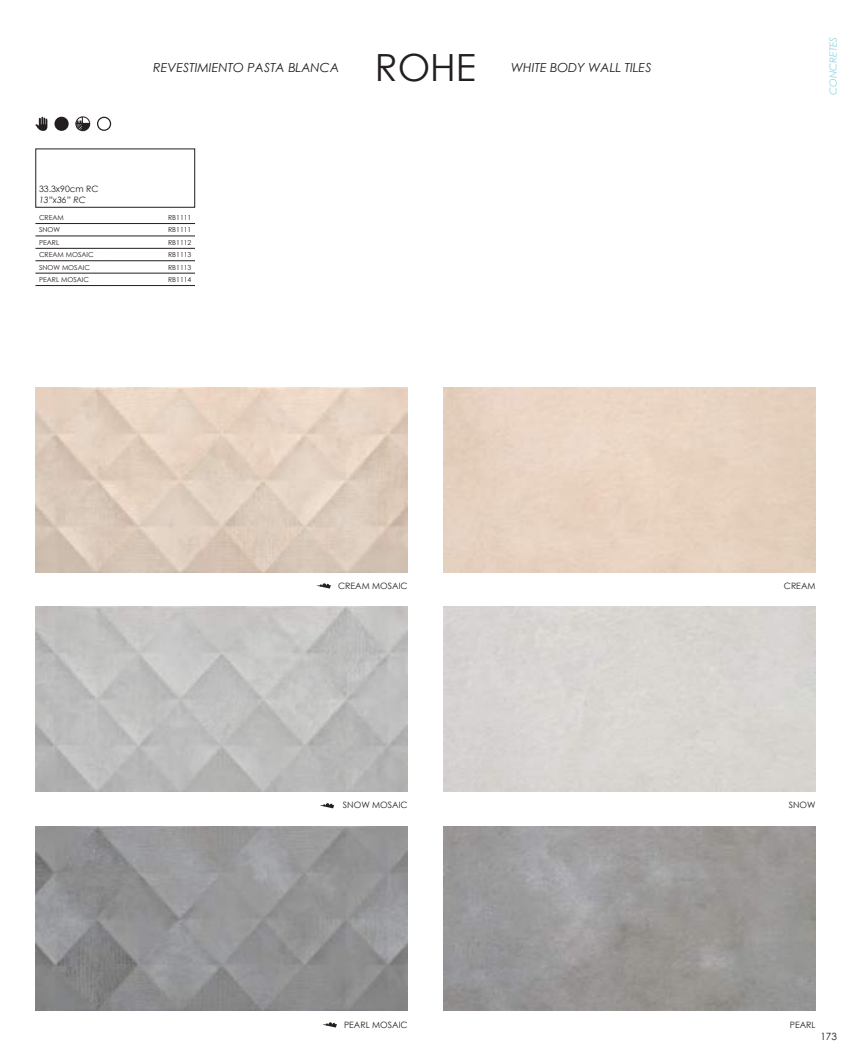
<style>
.page{position:relative;width:851px;height:1063px;background:#fff}
.page>*{position:absolute;margin:0;border:0;box-sizing:border-box;transform-origin:0 0}
.t1{font:37.5px "Century Gothic";color:#241f1f}
.t2{font:italic 12.5px "Century Gothic";color:#241f1f}
.t3{font:italic 10px "Century Gothic";color:#8ed5e3}
.t4{font:10px "Century Gothic Pro";color:#241f1f}
.t5{font:8.75px "Century Gothic";color:#241f1f}
.t6{font:italic 8.75px "Century Gothic";color:#241f1f}
.t7{font:6.88px "Century Gothic";color:#241f1f}
</style>
<div class="page">
<img style="left:35px;top:826px;width:372px;height:184px">
<svg style="left:323px;top:1022px;width:14px;height:6px"></svg>
<svg style="left:320px;top:803px;width:14px;height:5px"></svg>
<svg style="left:317px;top:583px;width:14px;height:6px"></svg>
<div style="left:35px;top:149px;width:160px;height:59px;border:1px solid #241f1f"></div>
<hr style="left:35px;top:223px;width:70px;height:1px;background:#241f1f">
<hr style="left:105px;top:223px;width:90px;height:1px;background:#241f1f">
<hr style="left:35px;top:236px;width:70px;height:1px;background:#241f1f">
<hr style="left:105px;top:236px;width:90px;height:1px;background:#241f1f">
<hr style="left:35px;top:248px;width:70px;height:1px;background:#241f1f">
<hr style="left:105px;top:248px;width:90px;height:1px;background:#241f1f">
<hr style="left:35px;top:261px;width:70px;height:1px;background:#241f1f">
<hr style="left:105px;top:261px;width:90px;height:1px;background:#241f1f">
<hr style="left:35px;top:273px;width:70px;height:1px;background:#241f1f">
<hr style="left:105px;top:273px;width:90px;height:1px;background:#241f1f">
<hr style="left:35px;top:285px;width:70px;height:1px;background:#241f1f">
<hr style="left:105px;top:285px;width:90px;height:1px;background:#241f1f">
<div style="left:54px;top:117px;width:15px;height:14px;background:#241f1f;border-radius:50%"></div>
<svg style="left:76px;top:117px;width:14px;height:14px"></svg>
<div style="left:82px;top:123px;width:8px;height:8px;background:#241f1f"></div>
<div style="left:76px;top:117px;width:14px;height:14px;border:1px solid #241f1f;border-radius:50%"></div>
<svg style="left:35px;top:117px;width:12px;height:14px"></svg>
<div style="left:97px;top:117px;width:14px;height:14px;border:1px solid #241f1f;border-radius:50%"></div>
<h2 class="t2" style="left:153px;top:59px;width:187px">REVESTIMIENTO PASTA BLANCA</h2>
<h1 class="t1" style="left:375px;top:42px;width:103px">ROHE</h1>
<h2 class="t2" style="left:511px;top:59px;width:142px">WHITE BODY WALL TILES</h2>
<p class="t5" style="left:39px;top:183px;width:61px">33.3x90cm RC</p>
<p class="t6" style="left:39px;top:194px;width:48px">13”x36” RC</p>
<p class="t7" style="left:39px;top:213px;width:26px">CREAM</p>
<p class="t7" style="left:168px;top:213px;width:25px">RB1111</p>
<p class="t7" style="left:39px;top:225px;width:23px">SNOW</p>
<p class="t7" style="left:168px;top:225px;width:25px">RB1111</p>
<p class="t7" style="left:39px;top:237px;width:22px">PEARL</p>
<p class="t7" style="left:168px;top:237px;width:25px">RB1112</p>
<p class="t7" style="left:39px;top:250px;width:56px">CREAM MOSAIC</p>
<p class="t7" style="left:168px;top:250px;width:25px">RB1113</p>
<p class="t7" style="left:39px;top:262px;width:52px">SNOW MOSAIC</p>
<p class="t7" style="left:168px;top:262px;width:25px">RB1113</p>
<p class="t7" style="left:39px;top:275px;width:52px">PEARL MOSAIC</p>
<p class="t7" style="left:168px;top:275px;width:25px">RB1114</p>
<h3 class="t3" style="left:826px;top:95px;width:60px;rotate:-90deg">CONCRETES</h3>
<p class="t5" style="left:338px;top:580px;width:71px">CREAM MOSAIC</p>
<p class="t5" style="left:783px;top:580px;width:33px">CREAM</p>
<p class="t5" style="left:343px;top:799px;width:66px">SNOW MOSAIC</p>
<p class="t5" style="left:788px;top:799px;width:28px">SNOW</p>
<p class="t5" style="left:344px;top:1018px;width:65px">PEARL MOSAIC</p>
<p class="t5" style="left:789px;top:1018px;width:27px">PEARL</p>
<h3 class="t4" style="left:820px;top:1031px;width:18px">173</h3>
</div>
